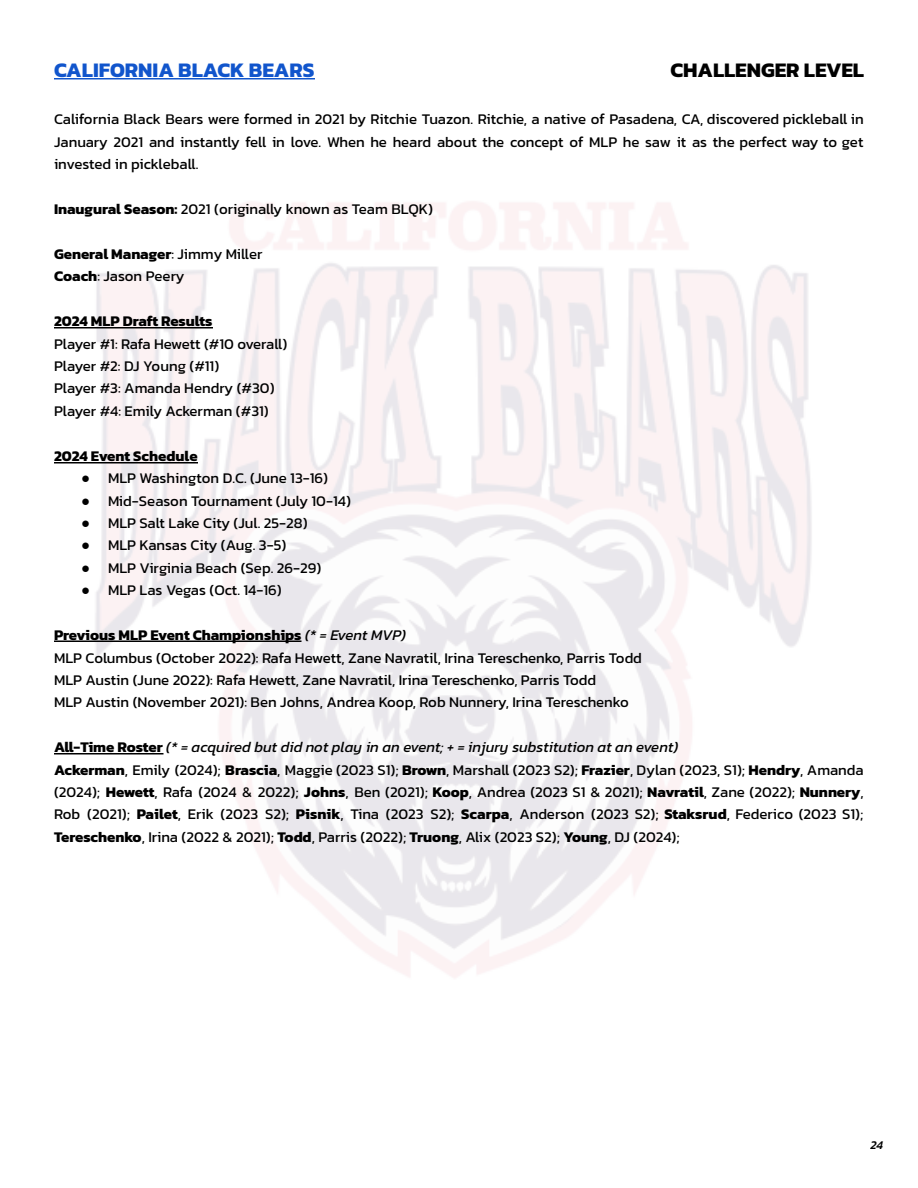
<style>
.page{position:relative;width:918px;height:1188px;background:#fff}
.page>*{position:absolute;margin:0;border:0;box-sizing:border-box;transform-origin:0 0}
.t1{font:700 21px "Kanit";color:#15c}
.t2{font:700 21px "Kanit";color:#000}
.t3{font:15px/22.4px "Kanit";color:#000}
.t4{font:700 15px "Kanit";color:#000}
.t5{font:italic 500 12px "Kanit";color:#000}
.s1{font-weight:700}
.s2{font-family:"Arial"}
.s3{font-style:italic}
</style>
<div class="page">
<img style="left:54px;top:202px;width:758px;height:776px">
<hr style="left:54px;top:78px;width:261px;height:1px;background:#15c">
<hr style="left:54px;top:327px;width:159px;height:1px;background:#000">
<hr style="left:54px;top:462px;width:144px;height:1px;background:#000">
<hr style="left:54px;top:641px;width:248px;height:1px;background:#000">
<hr style="left:54px;top:753px;width:109px;height:1px;background:#000">
<h1 class="t1" style="left:54px;top:54px;width:262px">CALIFORNIA BLACK BEARS</h1>
<h1 class="t2" style="left:670px;top:54px;width:195px">CHALLENGER LEVEL</h1>
<p class="t3" style="left:54px;top:108px;width:811px;text-align:justify">California Black Bears were formed in 2021 by Ritchie Tuazon. Ritchie, a native of Pasadena, CA, discovered pickleball in January 2021 and instantly fell in love. When he heard about the concept of MLP he saw it as the perfect way to get invested in pickleball.</p>
<p class="t3" style="left:54px;top:198px;width:381px"><span class="s1">Inaugural Season:</span> 2021 (originally known as Team BLQK)</p>
<p class="t3" style="left:54px;top:242px;width:210px"><span class="s1">General Manager</span>: Jimmy Miller<br><span class="s1">Coach</span>: Jason Peery</p>
<p class="t4" style="left:54px;top:310px;width:160px">2024 MLP Draft Results</p>
<p class="t3" style="left:54px;top:332px;width:235px">Player #1: Rafa Hewett (#10 overall)<br>Player #2: DJ Young (#11)<br>Player #3: Amanda Hendry (#30)<br>Player #4: Emily Ackerman (#31)</p>
<p class="t4" style="left:54px;top:444px;width:145px">2024 Event Schedule</p>
<p class="t3" style="left:81px;top:467px;width:249px"><span class="s2">●</span> MLP Washington D.C. (June 13-16)</p>
<p class="t3" style="left:81px;top:489px;width:271px"><span class="s2">●</span> Mid-Season Tournament (July 10-14)</p>
<p class="t3" style="left:81px;top:512px;width:228px"><span class="s2">●</span> MLP Salt Lake City (Jul. 25-28)</p>
<p class="t3" style="left:81px;top:534px;width:207px"><span class="s2">●</span> MLP Kansas City (Aug. 3-5)</p>
<p class="t3" style="left:81px;top:556px;width:242px"><span class="s2">●</span> MLP Virginia Beach (Sep. 26-29)</p>
<p class="t3" style="left:81px;top:579px;width:202px"><span class="s2">●</span> MLP Las Vegas (Oct. 14-16)</p>
<p class="t3" style="left:54px;top:624px;width:590px"><span class="s1">Previous MLP Event Championships</span> <span class="s3">(* = Event MVP)<br></span>MLP Columbus (October 2022): Rafa Hewett, Zane Navratil, Irina Tereschenko, Parris Todd MLP Austin (June 2022): Rafa Hewett, Zane Navratil, Irina Tereschenko, Parris Todd<br>MLP Austin (November 2021): Ben Johns, Andrea Koop, Rob Nunnery, Irina Tereschenko</p>
<p class="t3" style="left:54px;top:736px;width:811px"><span class="s1">All-Time Roster</span> <span class="s3">(* = acquired but did not play in an event; + = injury substitution at an event)<br></span><span class="s1">Ackerman</span>, Emily (2024); <span class="s1">Brascia</span>, Maggie (2023 S1); <span class="s1">Brown</span>, Marshall (2023 S2); <span class="s1">Frazier</span>, Dylan (2023, S1); <span class="s1">Hendry</span>, Amanda (2024); <span class="s1">Hewett</span>, Rafa (2024 &amp; 2022); <span class="s1">Johns</span>, Ben (2021); <span class="s1">Koop</span>, Andrea (2023 S1 &amp; 2021); <span class="s1">Navratil</span>, Zane (2022); <span class="s1">Nunnery</span>, Rob (2021); <span class="s1">Pailet</span>, Erik (2023 S2); <span class="s1">Pisnik</span>, Tina (2023 S2); <span class="s1">Scarpa</span>, Anderson (2023 S2); <span class="s1">Staksrud</span>, Federico (2023 S1); <span class="s1">Tereschenko</span>, Irina (2022 &amp; 2021); <span class="s1">Todd</span>, Parris (2022); <span class="s1">Truong</span>, Alix (2023 S2); <span class="s1">Young</span>, DJ (2024);</p>
<p class="t5" style="left:871px;top:1136px;width:14px">24</p>
</div>
